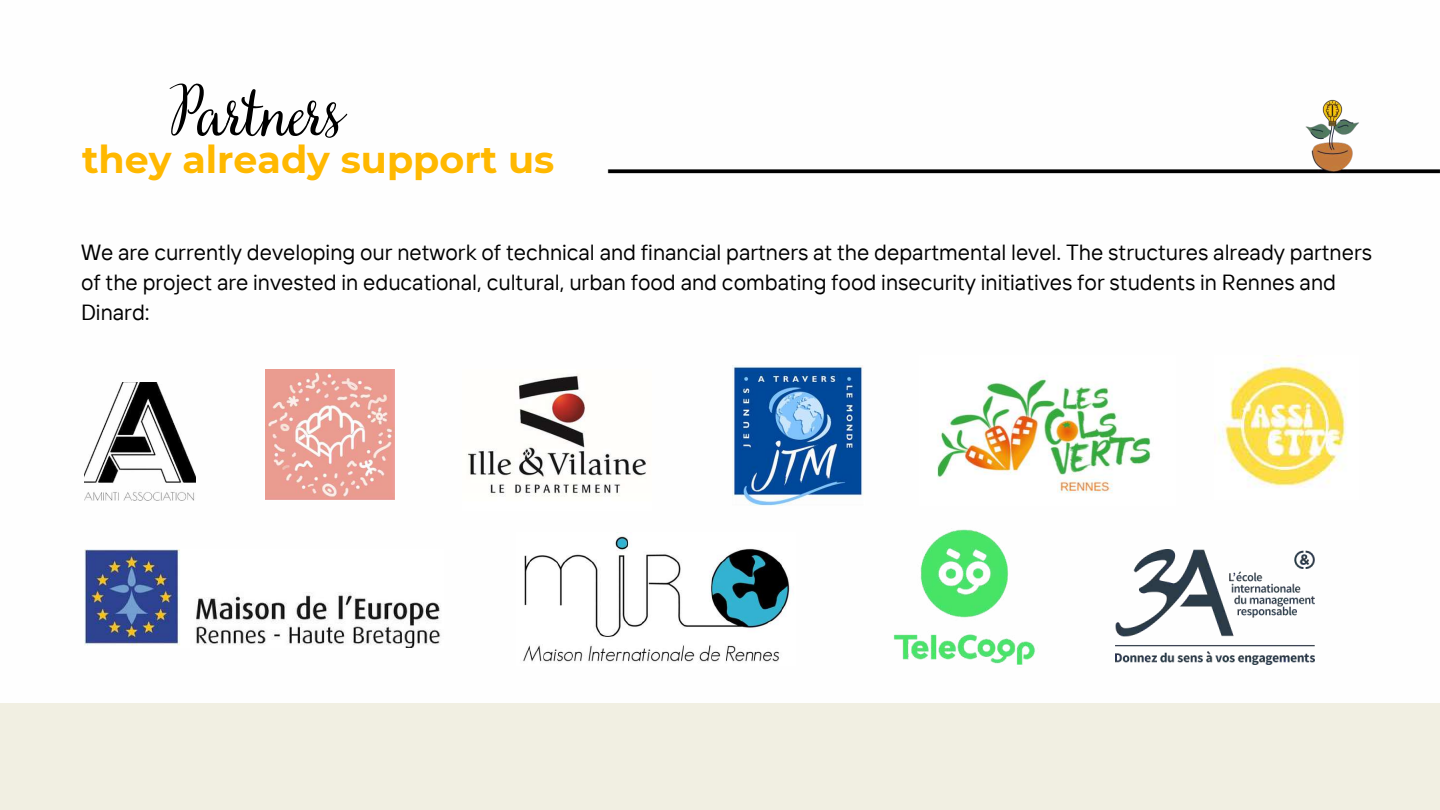
<style>
.page{position:relative;width:1440px;height:810px;background:#fff}
.page>*{position:absolute;margin:0;border:0;box-sizing:border-box;transform-origin:0 0}
.t1{font:64px "Very Berry Pro";color:#000}
.t2{font:700 38px "Montserrat";color:#ffb800}
.t3{font:21.9px/30px "TT Interphases";color:#000}
</style>
<div class="page">
<div style="left:0;top:703px;width:1440px;height:107px;background:#f1efe2"></div>
<img style="left:607px;top:99px;width:833px;height:75px">
<img style="left:937px;top:375px;width:214px;height:119px">
<img style="left:84px;top:382px;width:111px;height:119px">
<img style="left:265px;top:370px;width:130px;height:130px">
<img style="left:1215px;top:355px;width:131px;height:132px">
<img style="left:1115px;top:549px;width:200px;height:116px">
<img style="left:893px;top:529px;width:142px;height:136px">
<img style="left:84px;top:549px;width:357px;height:99px">
<img style="left:523px;top:534px;width:268px;height:129px">
<img style="left:466px;top:374px;width:181px;height:123px">
<img style="left:733px;top:365px;width:131px;height:140px">
<h1 class="t1" style="left:167px;top:70px;width:175px">Partners</h1>
<h2 class="t2" style="left:82px;top:136px;width:474px">they already support us</h2>
<p class="t3" style="left:81px;top:237px;width:1293px">We are currently developing our network of technical and financial partners at the departmental level. The structures already partners of the project are invested in educational, cultural, urban food and combating food insecurity initiatives for students in Rennes and<br>Dinard:</p>
</div>
